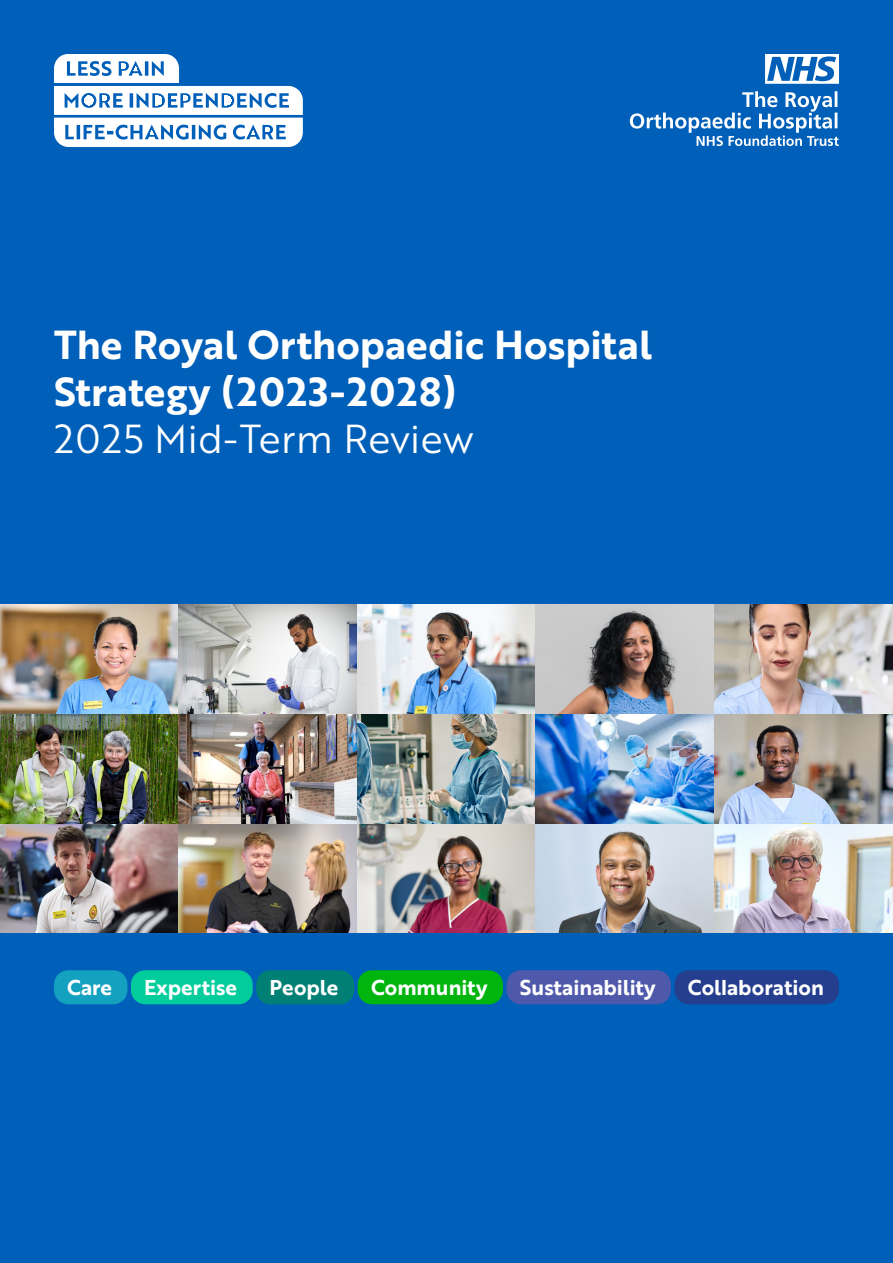
<style>
.page{position:relative;width:893px;height:1263px;background:#005fb9}
.page>*{position:absolute;margin:0;border:0;box-sizing:border-box;transform-origin:0 0}
.t1{font:39.45px "Brother 1816 Bold";color:#fff}
.t2{font:39.45px "Brother 1816 Bold";letter-spacing:.03em;color:#fff}
.t3{font:39.45px "Brother 1816 Book";color:#fff}
.t4{font:20.85px "Brother 1816 Bold";color:#fff}
</style>
<div class="page">
<svg style="left:630px;top:91px;width:209px;height:55px"></svg>
<svg style="left:765px;top:54px;width:74px;height:30px"></svg>
<svg style="left:54px;top:54px;width:249px;height:93px"></svg>
<img style="left:0;top:605px;width:893px;height:327px">
<div style="left:54px;top:970px;width:73px;height:34px;background:#14a1bf;border-radius:14px"></div>
<div style="left:131px;top:970px;width:122px;height:34px;background:#00cc9c;border-radius:14px"></div>
<div style="left:256px;top:970px;width:98px;height:34px;background:#008075;border-radius:14px"></div>
<div style="left:358px;top:970px;width:145px;height:34px;background:#00b50d;border-radius:14px"></div>
<div style="left:506px;top:970px;width:165px;height:34px;background:#4f59ab;border-radius:14px"></div>
<div style="left:674px;top:970px;width:165px;height:34px;background:#253f8e;border-radius:14px"></div>
<p class="t1" style="left:54px;top:315px;width:600px">The Royal Orthopaedic Hospital</p>
<p class="t2" style="left:54px;top:362px;width:404px">Strategy (2023-2028)</p>
<p class="t3" style="left:54px;top:410px;width:421px">2025 Mid-Term Review</p>
<p class="t4" style="left:67px;top:971px;width:46px">Care</p>
<p class="t4" style="left:144px;top:971px;width:94px">Expertise</p>
<p class="t4" style="left:269px;top:971px;width:70px">People</p>
<p class="t4" style="left:371px;top:971px;width:118px">Community</p>
<p class="t4" style="left:520px;top:971px;width:137px">Sustainability</p>
<p class="t4" style="left:688px;top:971px;width:137px">Collaboration</p>
</div>
